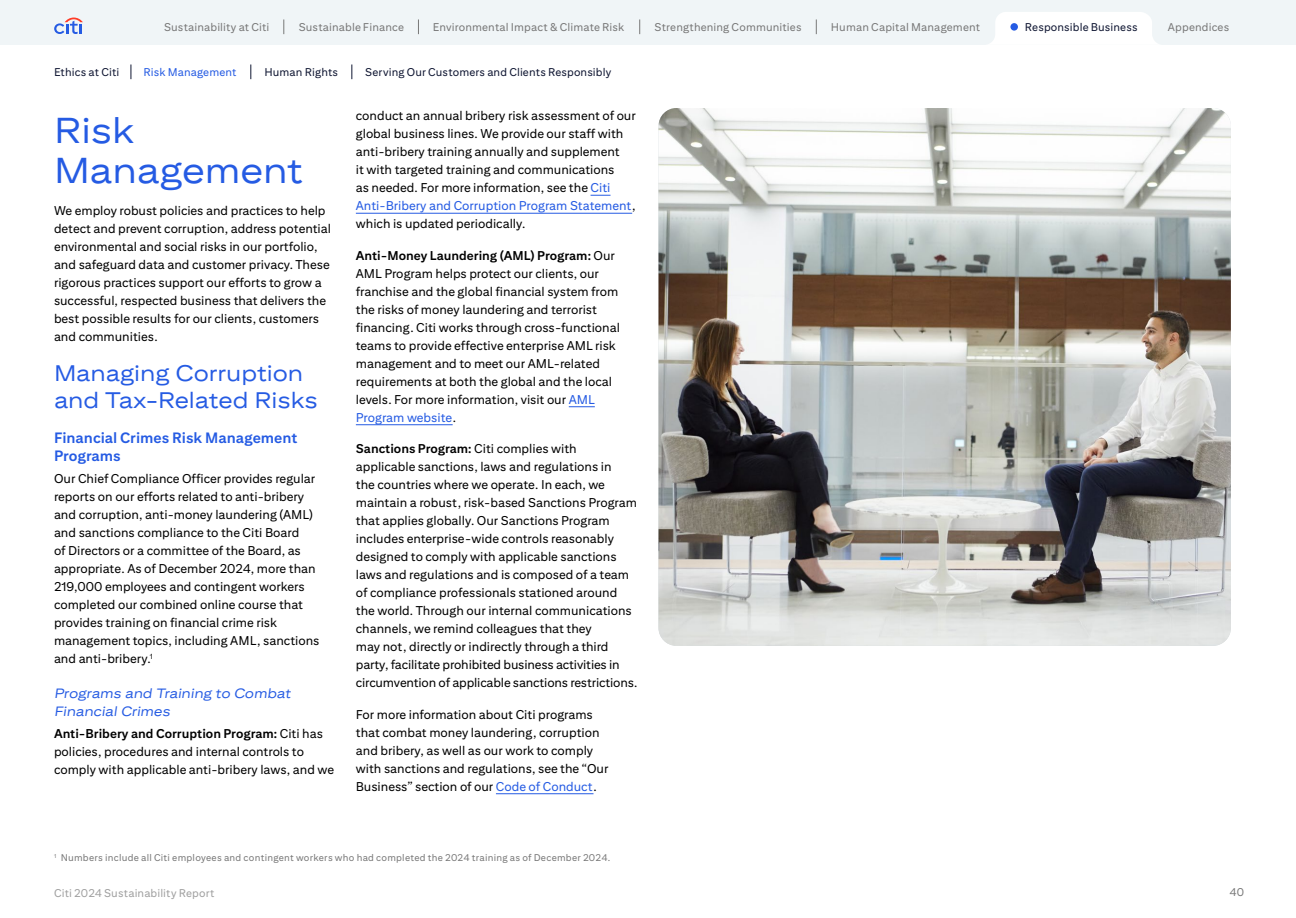
<style>
.page{position:relative;width:1296px;height:918px;background:#fff}
.page>*{position:absolute;margin:0;border:0;box-sizing:border-box;transform-origin:0 0}
.Body_Copy{font:36px/40.5px "Citi Sans Display";color:#255be3}
.L3_Title{font:22.5px/27px "Citi Sans Display";color:#255be3}
.L4_Title{font:700 15px/18px "Citi Sans Text";color:#255be3}
.L5_Title{font:italic 13.5px/18px "Citi Sans Display";color:#255be3}
.Body_Copy-2{font:12.75px/18px "Citi Sans Text";color:#000}
.t1{font:11.25px "Citi Sans Text";letter-spacing:.01em;color:#787878}
.t2{font:11.25px "Citi Sans Text";letter-spacing:.01em;color:#0f1632}
.t3{font:11.25px "Citi Sans Text";letter-spacing:.01em;color:#a0a0a0}
.Navigation_L1{font:11.25px "Citi Sans Text";letter-spacing:.01em;color:#255be3}
.Footnotes{font:9.75px "Citi Sans Text";letter-spacing:.025em;color:#787878}
.s1{font-weight:700}
.s2{color:#255be3}
</style>
<div class="page">
<div style="left:0;top:0;width:1296px;height:44px;background:#f0f5f7"></div>
<svg style="left:984px;top:12px;width:179px;height:33px"></svg>
<div style="left:1010px;top:23px;width:8px;height:8px;background:#255be3;border-radius:50%"></div>
<svg style="left:131px;top:64px;width:1px;height:15px"></svg>
<svg style="left:251px;top:64px;width:1px;height:15px"></svg>
<svg style="left:352px;top:64px;width:1px;height:15px"></svg>
<svg style="left:54px;top:18px;width:29px;height:16px"></svg>
<svg style="left:418px;top:19px;width:1px;height:15px"></svg>
<svg style="left:284px;top:19px;width:1px;height:15px"></svg>
<svg style="left:639px;top:19px;width:1px;height:15px"></svg>
<svg style="left:816px;top:19px;width:1px;height:15px"></svg>
<svg style="left:591px;top:195px;width:20px;height:1px"></svg>
<hr style="left:356px;top:213px;width:276px;height:1px;background:#255be3">
<svg style="left:569px;top:406px;width:26px;height:1px"></svg>
<hr style="left:356px;top:424px;width:97px;height:1px;background:#255be3">
<hr style="left:496px;top:793px;width:98px;height:1px;background:#255be3">
<img style="left:658px;top:108px;width:573px;height:538px">
<p class="t1" style="left:164px;top:20px;width:107px">Sustainability at Citi</p>
<p class="t1" style="left:299px;top:20px;width:107px">Sustainable Finance</p>
<p class="t1" style="left:433px;top:20px;width:193px">Environmental Impact &amp; Climate Risk</p>
<p class="t1" style="left:655px;top:20px;width:148px">Strengthening Communities</p>
<p class="t1" style="left:831px;top:20px;width:151px">Human Capital Management</p>
<p class="t2" style="left:1025px;top:20px;width:114px">Responsible Business</p>
<p class="t1" style="left:1168px;top:20px;width:63px">Appendices</p>
<p class="Navigation_L1" style="left:144px;top:65px;width:95px">Risk Management</p>
<p class="Body_Copy" style="left:54px;top:109px;width:250px">Risk<br>Management</p>
<p class="Body_Copy-2" style="left:54px;top:201px;width:278px">We employ robust policies and practices to help detect and prevent corruption, address potential environmental and social risks in our portfolio, and safeguard data and customer privacy. These rigorous practices support our efforts to grow a successful, respected business that delivers the best possible results for our clients, customers and communities.</p>
<p class="L3_Title" style="left:54px;top:359px;width:265px">Managing Corruption and Tax-Related Risks</p>
<p class="L4_Title" style="left:54px;top:428px;width:245px">Financial Crimes Risk Management<br>Programs</p>
<p class="Body_Copy-2" style="left:54px;top:469px;width:267px">Our Chief Compliance Officer provides regular reports on our efforts related to anti-bribery and corruption, anti-money laundering (AML) and sanctions compliance to the Citi Board<br>of Directors or a committee of the Board, as appropriate. As of December 2024, more than 219,000 employees and contingent workers completed our combined online course that provides training on financial crime risk management topics, including AML, sanctions and anti-bribery.<sup>1</sup></p>
<p class="L5_Title" style="left:54px;top:684px;width:238px">Programs and Training to Combat<br>Financial Crimes</p>
<p class="Body_Copy-2" style="left:54px;top:724px;width:282px"><span class="s1">Anti-Bribery and Corruption Program:</span> Citi has policies, procedures and internal controls to comply with applicable anti-bribery laws, and we</p>
<p class="t2" style="left:54px;top:65px;width:67px">Ethics at Citi</p>
<p class="t2" style="left:264px;top:65px;width:75px">Human Rights</p>
<p class="t2" style="left:365px;top:65px;width:248px">Serving Our Customers and Clients Responsibly</p>
<p class="Body_Copy-2" style="left:356px;top:106px;width:282px">conduct an annual bribery risk assessment of our global business lines. We provide our staff with anti-bribery training annually and supplement<br>it with targeted training and communications<br>as needed. For more information, see the <span class="s2">Citi Anti-Bribery and Corruption Program Statement</span>, which is updated periodically.</p>
<p class="Body_Copy-2" style="left:356px;top:246px;width:266px"><span class="s1">Anti-Money Laundering (AML) Program:</span> Our AML Program helps protect our clients, our franchise and the global financial system from the risks of money laundering and terrorist financing. Citi works through cross-functional teams to provide effective enterprise AML risk management and to meet our AML-related requirements at both the global and the local levels. For more information, visit our <span class="s2">AML Program website</span>.</p>
<p class="Body_Copy-2" style="left:356px;top:439px;width:283px"><span class="s1">Sanctions Program:</span> Citi complies with applicable sanctions, laws and regulations in<br>the countries where we operate. In each, we maintain a robust, risk-based Sanctions Program that applies globally. Our Sanctions Program includes enterprise-wide controls reasonably designed to comply with applicable sanctions laws and regulations and is composed of a team of compliance professionals stationed around the world. Through our internal communications channels, we remind colleagues that they<br>may not, directly or indirectly through a third party, facilitate prohibited business activities in circumvention of applicable sanctions restrictions.</p>
<p class="Body_Copy-2" style="left:356px;top:705px;width:254px">For more information about Citi programs that combat money laundering, corruption and bribery, as well as our work to comply with sanctions and regulations, see the “Our Business” section of our <span class="s2">Code of Conduct</span>.</p>
<p class="Footnotes" style="left:54px;top:852px;width:558px"><sup>1</sup> Numbers include all Citi employees and contingent workers who had completed the 2024 training as of December 2024.</p>
<p class="t3" style="left:54px;top:887px;width:162px">Citi 2024 Sustainability Report</p>
<p class="t1" style="left:1229px;top:886px;width:16px">40</p>
</div>
